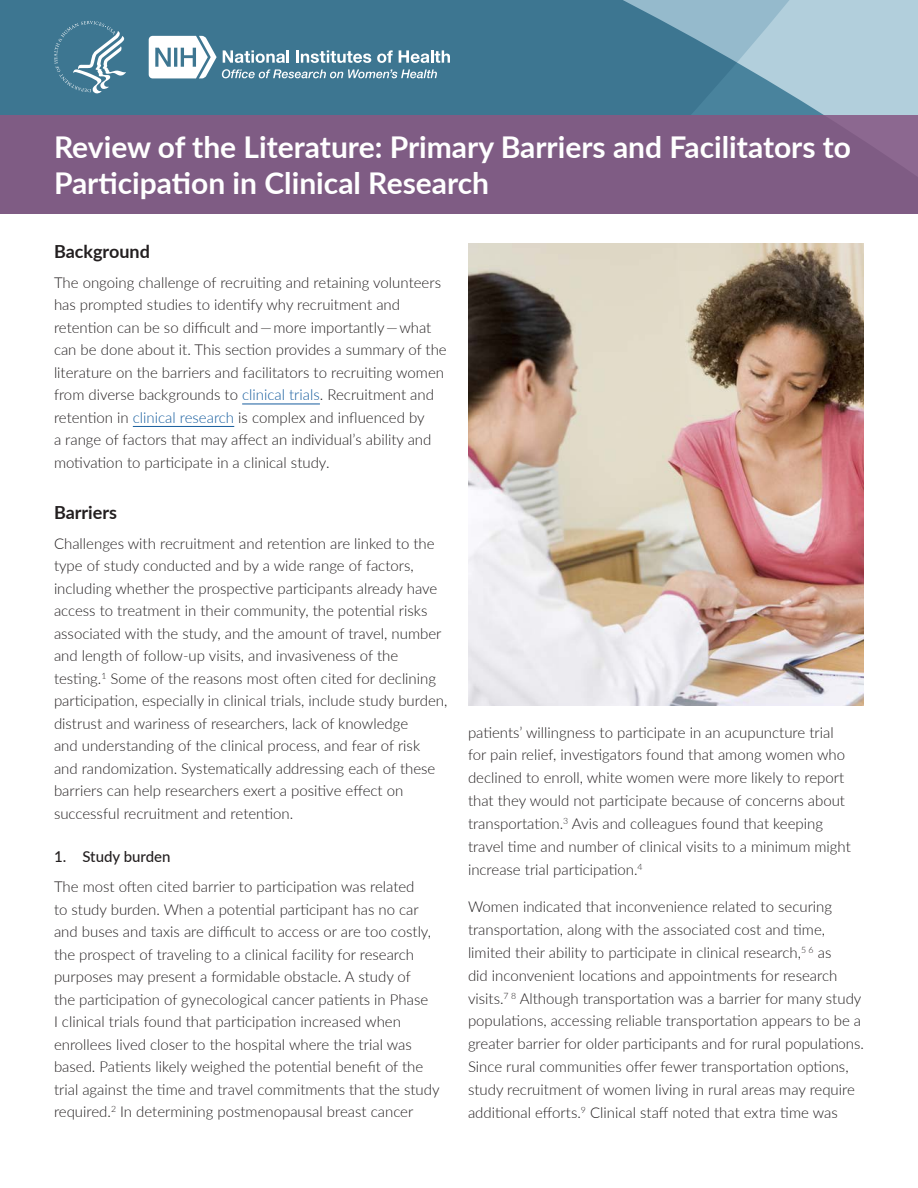
<style>
.page{position:relative;width:918px;height:1188px;background:#fff}
.page>*{position:absolute;margin:0;border:0;box-sizing:border-box;transform-origin:0 0}
.t1{font:700 30px/36px "Lato";color:#fff}
.t2{font:700 18px "Lato";color:#231f20}
.t3{font:300 15px/22.5px "Lato";color:#231f20}
.t4{font:500 15px "Lato";color:#231f20}
.s1{color:#175d9e}
</style>
<div class="page">
<div style="left:0;top:114px;width:918px;height:99px;background:#7f5c84"></div>
<svg style="left:0;top:0;width:918px;height:114px;background:#598ba3"></svg>
<svg style="left:149px;top:36px;width:301px;height:42px"></svg>
<svg style="left:54px;top:21px;width:72px;height:72px;background:#5b8ba2"></svg>
<hr style="left:242px;top:404px;width:78px;height:1px;background:#175d9e">
<hr style="left:133px;top:426px;width:101px;height:1px;background:#175d9e">
<img style="left:468px;top:243px;width:396px;height:462px">
<h1 class="t1" style="left:54px;top:128px;width:799px">Review of the Literature: Primary Barriers and Facilitators to<br>Participation in Clinical Research</h1>
<h2 class="t2" style="left:54px;top:238px;width:97px">Background</h2>
<p class="t3" style="left:54px;top:271px;width:394px">The ongoing challenge of recruiting and retaining volunteers has prompted studies to identify why recruitment and retention can be so difficult and—more importantly—what can be done about it. This section provides a summary of the literature on the barriers and facilitators to recruiting women from diverse backgrounds to <span class="s1">clinical trials</span>. Recruitment and retention in <span class="s1">clinical research</span> is complex and influenced by<br>a range of factors that may affect an individual’s ability and motivation to participate in a clinical study.</p>
<h2 class="t2" style="left:54px;top:499px;width:65px">Barriers</h2>
<p class="t3" style="left:54px;top:532px;width:395px">Challenges with recruitment and retention are linked to the type of study conducted and by a wide range of factors, including whether the prospective participants already have access to treatment in their community, the potential risks associated with the study, and the amount of travel, number and length of follow-up visits, and invasiveness of the testing.<sup>1</sup> Some of the reasons most often cited for declining participation, especially in clinical trials, include study burden, distrust and wariness of researchers, lack of knowledge<br>and understanding of the clinical process, and fear of risk and randomization. Systematically addressing each of these barriers can help researchers exert a positive effect on successful recruitment and retention.</p>
<h3 class="t4" style="left:54px;top:846px;width:118px">1. Study burden</h3>
<p class="t3" style="left:54px;top:875px;width:387px">The most often cited barrier to participation was related<br>to study burden. When a potential participant has no car and buses and taxis are difficult to access or are too costly, the prospect of traveling to a clinical facility for research purposes may present a formidable obstacle. A study of<br>the participation of gynecological cancer patients in Phase<br>I clinical trials found that participation increased when enrollees lived closer to the hospital where the trial was based. Patients likely weighed the potential benefit of the trial against the time and travel commitments that the study required.<sup>2</sup> In determining postmenopausal breast cancer</p>
<p class="t3" style="left:468px;top:720px;width:384px">patients’ willingness to participate in an acupuncture trial for pain relief, investigators found that among women who declined to enroll, white women were more likely to report that they would not participate because of concerns about transportation.<sup>3</sup> Avis and colleagues found that keeping travel time and number of clinical visits to a minimum might increase trial participation.<sup>4</sup></p>
<p class="t3" style="left:468px;top:895px;width:397px">Women indicated that inconvenience related to securing transportation, along with the associated cost and time, limited their ability to participate in clinical research,<sup>5</sup> <sup>6</sup> as<br>did inconvenient locations and appointments for research visits.<sup>7</sup> <sup>8</sup> Although transportation was a barrier for many study populations, accessing reliable transportation appears to be a greater barrier for older participants and for rural populations.<br>Since rural communities offer fewer transportation options, study recruitment of women living in rural areas may require additional efforts.<sup>9</sup> Clinical staff noted that extra time was</p>
</div>
